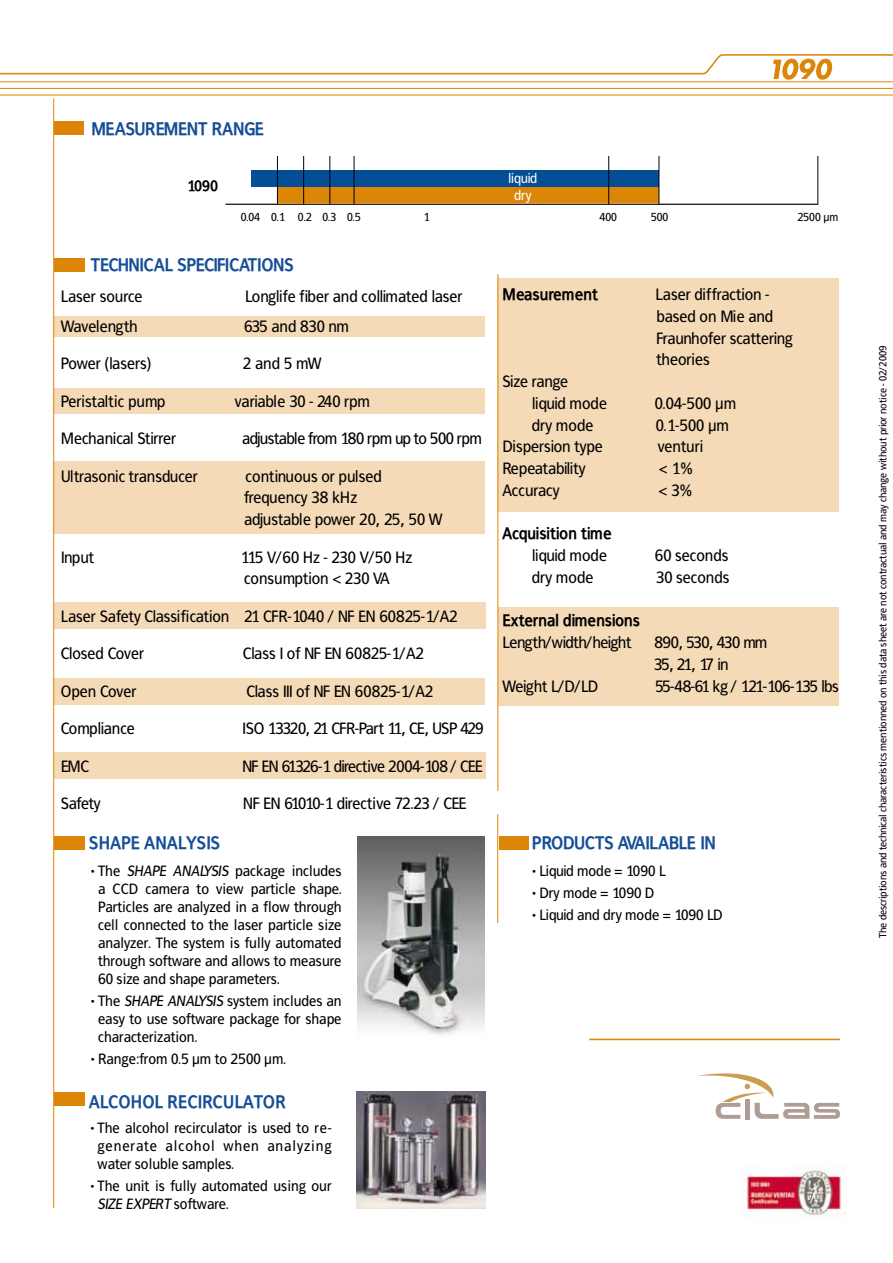
<style>
.page{position:relative;width:893px;height:1263px;background:#fff}
.page>*{position:absolute;margin:0;border:0;box-sizing:border-box;transform-origin:0 0}
.t1{font:700 18px "Francophil Sans";letter-spacing:-.04em;color:#164e96}
.t2{font:16.5px/21.8px "Francophil Sans";color:#000}
.t3{font:16.5px/21.8px "Francophil Sans";letter-spacing:-.065em;color:#000}
.t4{font:16.5px/21.8px "Francophil Sans";letter-spacing:-.025em;color:#000}
.t5{font:700 16.5px "Francophil Sans";color:#000}
.t6{font:16.5px "Francophil Sans";letter-spacing:-.05em;color:#000}
.t7{font:16.5px "Francophil Sans";letter-spacing:-.02em;color:#000}
.t8{font:16.5px "Francophil Sans";letter-spacing:-.04em;color:#000}
.t9{font:16.5px "Francophil Sans";letter-spacing:-.035em;color:#000}
.t10{font:15px/18px "Francophil Sans";color:#000;text-align:justify}
.t11{font:700 15px "Francophil Sans";color:#000}
.t12{font:13.95px/17.5px "Francophil Sans";letter-spacing:-.04em;color:#fff;text-align:center}
.t13{font:11.7px "Francophil Sans";color:#000}
.t14{font:10.5px "Francophil Sans";color:#000}
.s1{font-size:13.5px}
</style>
<div class="page">
<div style="left:53px;top:316px;width:432px;height:21px;background:#f5dab7"></div>
<div style="left:53px;top:388px;width:432px;height:25px;background:#f5dab7"></div>
<div style="left:53px;top:678px;width:432px;height:27px;background:#f5dab7"></div>
<div style="left:54px;top:752px;width:432px;height:27px;background:#f5dab7"></div>
<div style="left:53px;top:461px;width:432px;height:73px;background:#f5dab7"></div>
<div style="left:54px;top:602px;width:432px;height:27px;background:#f5dab7"></div>
<hr style="left:0;top:81px;width:893px;height:1px;background:#dc8506">
<hr style="left:0;top:88px;width:893px;height:1px;background:#dc8506">
<hr style="left:0;top:95px;width:893px;height:1px;background:#dc8506">
<div style="left:54px;top:121px;width:30px;height:13px;background:#dc8506"></div>
<svg style="left:698px;top:1073px;width:142px;height:46px"></svg>
<img style="left:741px;top:1165px;width:105px;height:51px">
<hr style="left:589px;top:1039px;width:251px;height:1px;background:#dc8506">
<div style="left:498px;top:278px;width:341px;height:233px;background:#f5dab7"></div>
<div style="left:498px;top:607px;width:341px;height:98px;background:#f5dab7"></div>
<div style="left:498px;top:836px;width:30px;height:14px;background:#dc8506"></div>
<hr style="left:497px;top:814px;width:1px;height:109px;background:#dc8506">
<div style="left:54px;top:1092px;width:31px;height:14px;background:#dc8506"></div>
<div style="left:54px;top:258px;width:31px;height:14px;background:#dc8506"></div>
<img style="left:356px;top:1091px;width:129px;height:117px">
<div style="left:54px;top:836px;width:30px;height:14px;background:#dc8506"></div>
<hr style="left:53px;top:98px;width:1px;height:1110px;background:#dc8506">
<hr style="left:497px;top:274px;width:1px;height:517px;background:#dc8506">
<img style="left:357px;top:837px;width:128px;height:198px">
<svg style="left:0;top:54px;width:893px;height:26px"></svg>
<hr style="left:226px;top:204px;width:592px;height:1px;background:#000">
<div style="left:278px;top:187px;width:381px;height:16px;background:#dc8506"></div>
<div style="left:251px;top:170px;width:408px;height:17px;background:#044e96"></div>
<hr style="left:277px;top:156px;width:1px;height:48px;background:#000">
<hr style="left:303px;top:156px;width:1px;height:48px;background:#000">
<hr style="left:329px;top:156px;width:1px;height:48px;background:#000">
<hr style="left:354px;top:156px;width:1px;height:48px;background:#000">
<hr style="left:817px;top:156px;width:1px;height:48px;background:#000">
<hr style="left:608px;top:156px;width:1px;height:48px;background:#000">
<hr style="left:659px;top:156px;width:1px;height:48px;background:#000">
<p class="t1" style="left:91px;top:118px;width:98px">MEASUREMENT</p>
<p class="t1" style="left:212px;top:118px;width:52px">RANGE</p>
<p class="t11" style="left:187px;top:177px;width:33px">1090</p>
<p class="t12" style="left:508px;top:169px;width:31px">liquid dry</p>
<p class="t13" style="left:241px;top:210px;width:122px">0.04 0.1 0.2 0.3 0.5</p>
<p class="t13" style="left:424px;top:210px;width:8px">1</p>
<p class="t13" style="left:599px;top:210px;width:19px">400</p>
<p class="t13" style="left:651px;top:210px;width:19px">500</p>
<p class="t13" style="left:798px;top:210px;width:42px">2500 µm</p>
<p class="t1" style="left:91px;top:254px;width:11px">TECHNICAL</p>
<p class="t1" style="left:177px;top:254px;width:9px">SPECI</p>
<p class="t1" style="left:217px;top:254px;width:16px">FICATI</p>
<p class="t1" style="left:262px;top:254px;width:22px">ONS</p>
<p class="t2" style="left:61px;top:285px;width:83px">Laser source</p>
<p class="t2" style="left:245px;top:285px;width:219px">Longlife fiber and collimated laser</p>
<p class="t2" style="left:61px;top:315px;width:78px">Wavelength</p>
<p class="t9" style="left:244px;top:316px;width:107px">635 and 830 nm</p>
<p class="t2" style="left:61px;top:352px;width:92px">Power (lasers)</p>
<p class="t2" style="left:243px;top:352px;width:80px">2 and 5 mW</p>
<p class="t2" style="left:61px;top:390px;width:106px">Peristaltic pump</p>
<p class="t2" style="left:235px;top:390px;width:137px">variable 30 - 240 rpm</p>
<p class="t2" style="left:61px;top:427px;width:117px">Mechanical Stirrer</p>
<p class="t4" style="left:242px;top:427px;width:241px">adjustable from 180 rpm up to 500 rpm</p>
<p class="t2" style="left:61px;top:465px;width:139px">Ultrasonic transducer</p>
<p class="t2" style="left:244px;top:465px;width:200px">continuous or pulsed frequency 38 kHz<br>adjustable power 20, 25, 50 W</p>
<p class="t2" style="left:61px;top:546px;width:35px">Input</p>
<p class="t2" style="left:241px;top:546px;width:173px">115 V/60 Hz - 230 V/50 Hz consumption &lt; 230 VA</p>
<p class="t2" style="left:61px;top:605px;width:399px">Laser Safety Classification 21 CFR-1040 / NF EN 60825-1/A2</p>
<p class="t2" style="left:61px;top:643px;width:85px">Closed Cover</p>
<p class="t2" style="left:243px;top:643px;width:183px">Class I of NF EN 60825-1/A2</p>
<p class="t2" style="left:61px;top:680px;width:77px">Open Cover</p>
<p class="t4" style="left:246px;top:680px;width:189px">Class III of NF EN 60825-1/A2</p>
<p class="t2" style="left:61px;top:718px;width:76px">Compliance</p>
<p class="t3" style="left:242px;top:718px;width:243px">ISO 13320, 21 CFR-Part 11, CE, USP 429</p>
<p class="t2" style="left:61px;top:755px;width:30px">EMC</p>
<p class="t3" style="left:242px;top:755px;width:242px">NF EN 61326-1 directive 2004-108 / CEE</p>
<p class="t2" style="left:61px;top:793px;width:41px">Safety</p>
<p class="t6" style="left:243px;top:794px;width:225px">NF EN 61010-1 directive 72.23 / CEE</p>
<p class="t1" style="left:89px;top:832px;width:11px">SHAPE</p>
<p class="t1" style="left:145px;top:832px;width:11px">ANALYSIS</p>
<p class="t10" style="left:98px;top:862px;width:245px;text-indent:-7px"><span class="s1">•</span> The SHAPE ANALYSIS package includes a CCD camera to view particle shape.<br>Particles are analyzed in a flow through cell connected to the laser particle size analyzer. The system is fully automated through software and allows to measure 60 size and shape parameters.</p>
<p class="t10" style="left:98px;top:992px;width:245px;text-indent:-7px"><span class="s1">•</span> The SHAPE ANALYSIS system includes an easy to use software package for shape characterization.</p>
<p class="t10" style="left:91px;top:1050px;width:197px"><span class="s1">•</span> Range:from 0.5 µm to 2500 µm.</p>
<p class="t1" style="left:89px;top:1091px;width:89px">ALCOHOL RECIRC</p>
<p class="t1" style="left:223px;top:1091px;width:63px">ULATOR</p>
<p class="t10" style="left:98px;top:1118px;width:236px;text-indent:-7px"><span class="s1">•</span> The alcohol recirculator is used to re&shy;generate alcohol when analyzing water soluble samples.</p>
<p class="t10" style="left:98px;top:1176px;width:236px;text-indent:-7px"><span class="s1">•</span> The unit is fully automated using our<br>SIZE EXPERT software.</p>
<p class="t5" style="left:502px;top:285px;width:97px">Measurement</p>
<p class="t2" style="left:656px;top:283px;width:138px">Laser diffraction - based on Mie and<br>Fraunhofer scattering theories</p>
<p class="t4" style="left:532px;top:370px;width:77px;text-indent:-29px">Size range<br>liquid mode</p>
<p class="t2" style="left:655px;top:392px;width:83px">0.04-500 µm</p>
<p class="t2" style="left:532px;top:414px;width:63px">dry mode</p>
<p class="t2" style="left:656px;top:414px;width:75px">0.1-500 µm</p>
<p class="t2" style="left:502px;top:436px;width:102px">Dispersion type</p>
<p class="t2" style="left:658px;top:436px;width:47px">venturi</p>
<p class="t2" style="left:502px;top:457px;width:85px">Repeatability</p>
<p class="t2" style="left:659px;top:457px;width:36px">&lt; 1%</p>
<p class="t2" style="left:502px;top:479px;width:59px">Accuracy</p>
<p class="t2" style="left:658px;top:479px;width:36px">&lt; 3%</p>
<p class="t5" style="left:502px;top:524px;width:111px">Acquisition time</p>
<p class="t7" style="left:532px;top:546px;width:77px">liquid mode</p>
<p class="t2" style="left:655px;top:544px;width:75px">60 seconds</p>
<p class="t2" style="left:532px;top:566px;width:63px">dry mode</p>
<p class="t2" style="left:656px;top:566px;width:75px">30 seconds</p>
<p class="t5" style="left:502px;top:611px;width:139px">External dimensions</p>
<p class="t7" style="left:502px;top:633px;width:130px">Length/width/height</p>
<p class="t3" style="left:654px;top:631px;width:115px">890, 530, 430 mm<br>35, 21, 17 in</p>
<p class="t8" style="left:502px;top:676px;width:97px">Weight L/D/LD</p>
<p class="t3" style="left:655px;top:675px;width:185px">55-48-61 kg / 121-106-135 lbs</p>
<p class="t1" style="left:532px;top:832px;width:64px">PRODUCTS</p>
<p class="t1" style="left:618px;top:832px;width:27px">AVAILA</p>
<p class="t1" style="left:669px;top:832px;width:39px">BLE IN</p>
<p class="t10" style="left:532px;top:862px;width:135px"><span class="s1">•</span> Liquid mode = 1090 L</p>
<p class="t10" style="left:532px;top:884px;width:124px"><span class="s1">•</span> Dry mode = 1090 D</p>
<p class="t10" style="left:532px;top:906px;width:192px"><span class="s1">•</span> Liquid and dry mode = 1090 LD</p>
<p class="t14" style="left:877px;top:938px;width:594px;rotate:-90deg">The descriptions and technical characteristics mentionned on this data sheet are not contractual and may change without prior notice - 02/2009</p>
</div>
